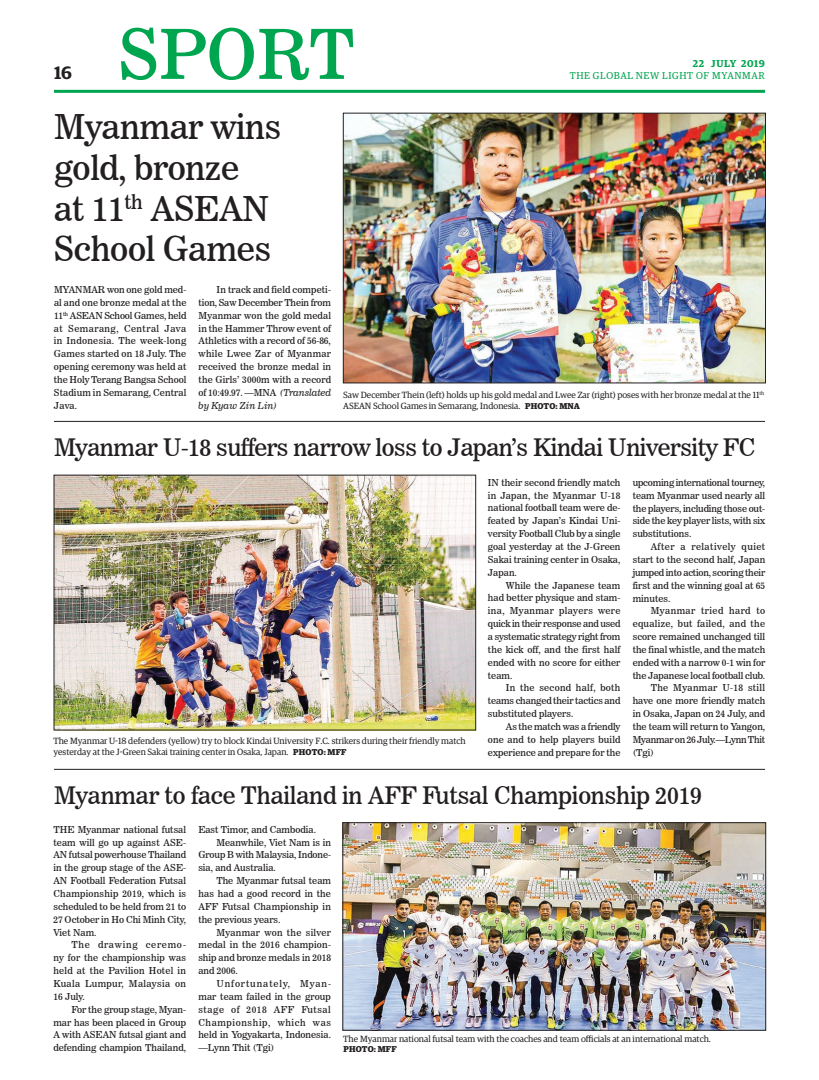
<style>
.page{position:relative;width:819px;height:1080px;background:#fff}
.page>*{position:absolute;margin:0;border:0;box-sizing:border-box;transform-origin:0 0}
.t1{font:68.5px "News 706 BT Roman C";color:#00a54f}
.t2{font:34px/40.8px "News 706 BT Roman C";letter-spacing:-.01em;color:#231f20}
.t3{font:24px "News 706 BT Roman C";letter-spacing:-.02em;color:#231f20}
.t4{font:600 18px "Guardian Egyp";color:#231f20}
.t5{font:10px "Guardian Egyp";letter-spacing:.06em;color:#00a54f}
.t6{font:600 10px "Guardian Egyp";letter-spacing:.06em;color:#00a54f}
.t7{font:9.5px/12.9px "News 706 BT Roman C";color:#231f20;text-align:justify}
.t8{font:9.5px "News 706 BT Roman C";letter-spacing:.02em;color:#231f20}
.t9{font:9.5px "News 706 BT Roman C";letter-spacing:.06em;color:#231f20}
.t10{font:9.5px "News 706 BT Roman C";letter-spacing:.03em;color:#231f20}
.t11{font:9.5px "News 706 BT Roman C";letter-spacing:-.025em;color:#231f20}
.t12{font:9.5px "News 706 BT Roman C";letter-spacing:.035em;color:#231f20}
.t13{font:9.5px "News 706 BT Roman C";letter-spacing:.025em;color:#231f20}
.t14{font:9.5px "News 706 BT Roman C";letter-spacing:.095em;color:#231f20}
.t15{font:9.5px "News 706 BT Roman C";letter-spacing:.045em;color:#231f20}
.t16{font:9.5px "News 706 BT Italic C";letter-spacing:.01em;color:#231f20}
.t17{font:9px/10.8px "Guardian Egyp";color:#231f20}
.t18{font:700 8.5px "Guardian Egyp";letter-spacing:.02em;color:#231f20}
.s1{font-family:"News 706 BT Italic C"}
.s2{font-weight:700;font-size:8.5px}
</style>
<div class="page">
<hr style="left:54px;top:90px;width:711px;height:3px;background:#00a54f">
<img style="left:345px;top:115px;width:419px;height:266px">
<div style="left:343px;top:113px;width:423px;height:270px;border:1px solid #231f20"></div>
<hr style="left:54px;top:421px;width:711px;height:1px;background:#231f20">
<hr style="left:54px;top:769px;width:711px;height:1px;background:#231f20">
<img style="left:56px;top:477px;width:418px;height:251px">
<div style="left:54px;top:475px;width:422px;height:255px;border:1px solid #231f20"></div>
<img style="left:345px;top:825px;width:419px;height:203px">
<h1 class="t1" style="left:118px;top:13px;width:238px">SPORT</h1>
<p class="t6" style="left:693px;top:56px;width:74px">22 JULY 2019</p>
<h3 class="t4" style="left:54px;top:59px;width:20px">16</h3>
<p class="t5" style="left:570px;top:69px;width:197px">THE GLOBAL NEW LIGHT OF MYANMAR</p>
<h2 class="t2" style="left:54px;top:106px;width:229px">Myanmar wins gold, bronze<br>at 11<sup>th</sup> ASEAN<br>School Games</h2>
<p class="t7" style="left:54px;top:283px;width:134px">MYANMAR won one gold med&shy;al and one bronze medal at the 11<sup>th</sup> ASEAN School Games, held at Semarang, Central Java in Indonesia. The week-long Games started on 18 July. The opening ceremony was held at the Holy Terang Bangsa School Stadium in Semarang, Central Java.</p>
<p class="t7" style="left:199px;top:283px;width:134px;text-indent:18px">In track and field competi&shy;tion, Saw December Thein from Myanmar won the gold medal in the Hammer Throw event of Athletics with a record of 56-86, while Lwee Zar of Myanmar received the bronze medal in the Girls’ 3000m with a record of 10:49.97. —MNA <span class="s1">(Translated</span></p>
<p class="t17" style="left:343px;top:389px;width:423px">Saw December Thein (left) holds up his gold medal and Lwee Zar (right) poses with her bronze medal at the 11<sup>th<br></sup>ASEAN School Games in Semarang, Indonesia. <span class="s2">PHOTO: MNA</span></p>
<p class="t16" style="left:199px;top:400px;width:80px">by Kyaw Zin Lin)</p>
<h3 class="t3" style="left:54px;top:433px;width:703px">Myanmar U-18 suffers narrow loss to Japan’s Kindai University FC</h3>
<p class="t17" style="left:53px;top:735px;width:414px">The Myanmar U-18 defenders (yellow) try to block Kindai University F.C. strikers during their friendly match yesterday at the J-Green Sakai training center in Osaka, Japan. <span class="s2">PHOTO: MFF</span></p>
<p class="t7" style="left:488px;top:476px;width:134px">IN their second friendly match in Japan, the Myanmar U-18 national football team were de&shy;feated by Japan’s Kindai Uni&shy;versity Football Club by a single goal yesterday at the J-Green Sakai training center in Osaka, Japan.</p>
<p class="t7" style="left:488px;top:579px;width:134px;text-indent:18px">While the Japanese team had better physique and stam&shy;ina, Myanmar players were quick in their response and used a systematic strategy right from the kick off, and the first half ended with no score for either team.</p>
<p class="t7" style="left:488px;top:682px;width:134px;text-indent:18px">In the second half, both teams changed their tactics and substituted players.</p>
<p class="t7" style="left:488px;top:720px;width:134px;text-indent:18px">As the match was a friendly one and to help players build experience and prepare for the</p>
<p class="t7" style="left:633px;top:476px;width:134px">upcoming international tourney, team Myanmar used nearly all the players, including those out&shy;side the key player lists, with six substitutions.</p>
<p class="t7" style="left:633px;top:540px;width:134px;text-indent:18px">After a relatively quiet start to the second half, Japan jumped into action, scoring their first and the winning goal at 65 minutes.</p>
<p class="t15" style="left:651px;top:605px;width:116px">Myanmar tried hard to</p>
<p class="t10" style="left:633px;top:618px;width:134px">equalize, but failed, and the</p>
<p class="t7" style="left:633px;top:630px;width:134px">score remained unchanged till</p>
<p class="t7" style="left:633px;top:643px;width:134px">the final whistle, and the match</p>
<p class="t7" style="left:633px;top:656px;width:134px">ended with a narrow 0-1 win for</p>
<p class="t7" style="left:633px;top:669px;width:134px">the Japanese local football club.</p>
<p class="t12" style="left:651px;top:682px;width:116px">The Myanmar U-18 still</p>
<p class="t7" style="left:633px;top:694px;width:134px">have one more friendly match</p>
<p class="t7" style="left:633px;top:707px;width:134px">in Osaka, Japan on 24 July, and</p>
<p class="t7" style="left:633px;top:720px;width:134px">the team will return to Yangon,</p>
<p class="t11" style="left:633px;top:734px;width:134px">Myanmar on 26 July.—Lynn Thit</p>
<p class="t7" style="left:633px;top:746px;width:23px">(Tgi)</p>
<h3 class="t3" style="left:54px;top:781px;width:650px">Myanmar to face Thailand in AFF Futsal Championship 2019</h3>
<p class="t7" style="left:53px;top:823px;width:134px">THE Myanmar national futsal team will go up against ASE-AN futsal powerhouse Thailand in the group stage of the ASE-AN Football Federation Futsal Championship 2019, which is scheduled to be held from 21 to 27 October in Ho Chi Minh City, Viet Nam.</p>
<p class="t7" style="left:53px;top:938px;width:134px;text-indent:18px">The drawing ceremo&shy;ny for the championship was held at the Pavilion Hotel in Kuala Lumpur, Malaysia on 16 July.</p>
<p class="t7" style="left:53px;top:1003px;width:134px;text-indent:18px">For the group stage, Myan&shy;mar has been placed in Group A with ASEAN futsal giant and defending champion Thailand,</p>
<p class="t7" style="left:198px;top:823px;width:119px">East Timor, and Cambodia.</p>
<p class="t7" style="left:216px;top:836px;width:116px">Meanwhile, Viet Nam is in</p>
<p class="t7" style="left:198px;top:849px;width:134px">Group B with Malaysia, Indone-</p>
<p class="t7" style="left:198px;top:861px;width:79px">sia, and Australia.</p>
<p class="t7" style="left:216px;top:874px;width:116px">The Myanmar futsal team</p>
<p class="t7" style="left:198px;top:887px;width:134px">has had a good record in the</p>
<p class="t8" style="left:198px;top:901px;width:134px">AFF Futsal Championship in</p>
<p class="t7" style="left:198px;top:913px;width:84px">the previous years.</p>
<p class="t13" style="left:216px;top:926px;width:116px">Myanmar won the silver</p>
<p class="t8" style="left:198px;top:939px;width:134px">medal in the 2016 champion-</p>
<p class="t7" style="left:198px;top:951px;width:134px">ship and bronze medals in 2018</p>
<p class="t7" style="left:198px;top:964px;width:41px">and 2006.</p>
<p class="t14" style="left:216px;top:978px;width:116px">Unfortunately, Myan-</p>
<p class="t7" style="left:198px;top:990px;width:134px">mar team failed in the group</p>
<p class="t9" style="left:198px;top:1004px;width:134px">stage of 2018 AFF Futsal</p>
<p class="t9" style="left:198px;top:1016px;width:134px">Championship, which was</p>
<p class="t7" style="left:198px;top:1029px;width:134px">held in Yogyakarta, Indonesia.</p>
<p class="t7" style="left:198px;top:1041px;width:77px">—Lynn Thit (Tgi)</p>
<p class="t17" style="left:343px;top:1033px;width:369px">The Myanmar national futsal team with the coaches and team officials at an international match.</p>
<p class="t18" style="left:343px;top:1043px;width:55px">PHOTO: MFF</p>
</div>
